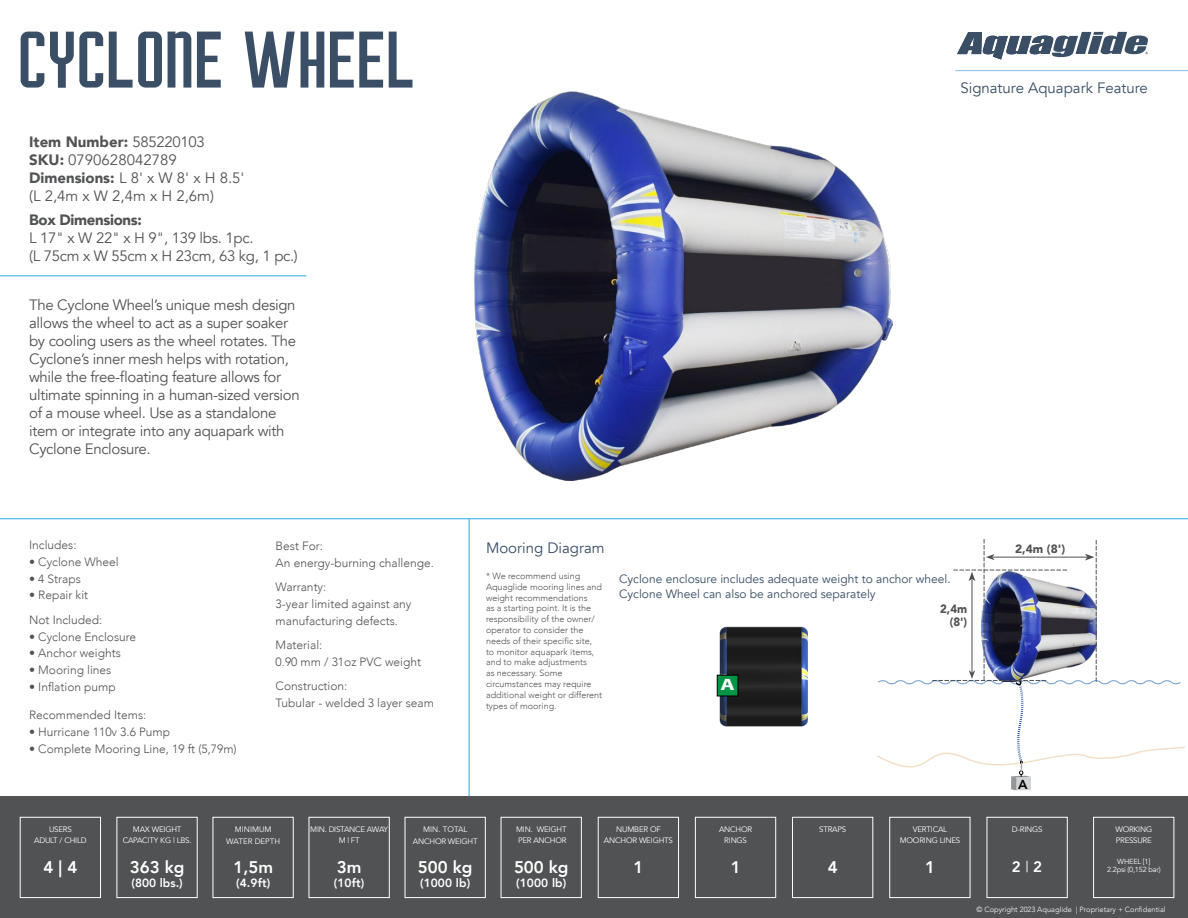
<style>
.page{position:relative;width:1188px;height:918px;background:#fff}
.page>*{position:absolute;margin:0;border:0;box-sizing:border-box;transform-origin:0 0}
.t1{font:93px "Courager";color:#3a4e66}
.t2{font:800 16.8px "Avenir";color:#fff}
.t3{font:700 16.5px "Myriad Pro";color:#fff;scale:1.32 1}
.t4{font:15px/18px "Avenir";letter-spacing:-.02em;color:#515254}
.t5{font:15px/18px "Avenir";color:#515254}
.t6{font:15px "Avenir";color:#3a4e66}
.t7{font:900 15px "Avenir";letter-spacing:-.02em;color:#515254}
.t8{font:800 15px "Avenir";color:#fff}
.t9{font:800 13.05px "Avenir";color:#000}
.t10{font:300 12px/16.8px "Avenir";color:#515254}
.t11{font:12px/14.4px "Avenir";color:#3a4e66}
.t12{font:900 12px/12.9px "Avenir";color:#515254;text-align:right;scale:.96 1}
.t13{font:900 12px "Avenir";color:#515254}
.t14{font:800 11.85px "Avenir";letter-spacing:.01em;color:#fff}
.t15{font:300 9px/10.8px "Avenir";color:#515254}
.t16{font:7.95px/10.8px "Avenir";letter-spacing:-.025em;color:#fff;text-align:center}
.t17{font:7.95px/11.4px "Avenir";color:#fff;text-align:center}
.t18{font:300 7.5px "Avenir";color:#fff}
.t19{font:7.35px/8.2px "Avenir";letter-spacing:-.025em;color:#fff;text-align:center}
.s1{font-weight:900}
.s2{font-weight:400}
</style>
<div class="page">
<div style="left:0;top:796px;width:1188px;height:122px;background:#515254"></div>
<hr style="left:955px;top:70px;width:233px;height:1px;background:#83bce7">
<hr style="left:0;top:275px;width:306px;height:1px;background:#27aae1">
<svg style="left:957px;top:32px;width:191px;height:28px"></svg>
<hr style="left:469px;top:519px;width:1px;height:277px;background:#27aae1">
<hr style="left:0;top:518px;width:1188px;height:1px;background:#27aae1">
<div style="left:212px;top:817px;width:82px;height:81px;border:1px solid #fff"></div>
<div style="left:405px;top:817px;width:81px;height:81px;border:1px solid #fff"></div>
<div style="left:501px;top:817px;width:81px;height:81px;border:1px solid #fff"></div>
<div style="left:598px;top:817px;width:81px;height:81px;border:1px solid #fff"></div>
<div style="left:695px;top:817px;width:81px;height:81px;border:1px solid #fff"></div>
<div style="left:792px;top:817px;width:81px;height:81px;border:1px solid #fff"></div>
<div style="left:889px;top:817px;width:82px;height:81px;border:1px solid #fff"></div>
<div style="left:20px;top:817px;width:81px;height:81px;border:1px solid #fff"></div>
<div style="left:116px;top:817px;width:82px;height:81px;border:1px solid #fff"></div>
<div style="left:1093px;top:817px;width:81px;height:81px;border:1px solid #fff"></div>
<div style="left:308px;top:817px;width:82px;height:81px;border:1px solid #fff"></div>
<div style="left:986px;top:817px;width:82px;height:81px;border:1px solid #fff"></div>
<img style="left:716px;top:626px;width:92px;height:101px">
<div style="left:717px;top:675px;width:21px;height:21px;background:#009445"></div>
<div style="left:717px;top:675px;width:21px;height:21px;border:1px solid #000"></div>
<img style="left:475px;top:91px;width:417px;height:389px">
<svg style="left:877px;top:539px;width:308px;height:251px"></svg>
<h1 class="t1" style="left:18px;top:11px;width:399px">CYCLONE WHEEL</h1>
<p class="t5" style="left:29px;top:133px;width:217px"><span class="s1">Item Number:</span> 585220103<br><span class="s1">SKU:</span> 0790628042789<br><span class="s1">Dimensions:</span> L 8' x W 8' x H 8.5' (L 2,4m x W 2,4m x H 2,6m)</p>
<p class="t7" style="left:29px;top:207px;width:114px">Box Dimensions:</p>
<p class="t4" style="left:29px;top:229px;width:270px">L 17" x W 22" x H 9", 139 lbs. 1pc.<br>(L 75cm x W 55cm x H 23cm, 63 kg, 1 pc.)</p>
<p class="t4" style="left:29px;top:296px;width:272px">The Cyclone Wheel’s unique mesh design allows the wheel to act as a super soaker by cooling users as the wheel rotates. The Cyclone’s inner mesh helps with rotation, while the free-floating feature allows for ultimate spinning in a human-sized version of a mouse wheel. Use as a standalone item or integrate into any aquapark with Cyclone Enclosure.</p>
<p class="t10" style="left:29px;top:536px;width:49px">Includes:</p>
<p class="t10" style="left:29px;top:553px;width:91px">• Cyclone Wheel</p>
<p class="t10" style="left:29px;top:570px;width:53px">• 4 Straps</p>
<p class="t10" style="left:29px;top:583px;width:75px;line-height:24.5px">• Repair kit<br>Not Included:</p>
<p class="t10" style="left:29px;top:628px;width:109px">• Cyclone Enclosure</p>
<p class="t10" style="left:29px;top:645px;width:93px">• Anchor weights</p>
<p class="t10" style="left:29px;top:662px;width:84px">• Mooring lines</p>
<p class="t10" style="left:29px;top:679px;width:88px">• Inflation pump</p>
<p class="t10" style="left:29px;top:707px;width:119px">Recommended Items:</p>
<p class="t10" style="left:29px;top:723px;width:143px">• Hurricane 110v 3.6 Pump</p>
<p class="t10" style="left:29px;top:740px;width:209px">• Complete Mooring Line, 19 ft (5,79m)</p>
<p class="t10" style="left:276px;top:537px;width:160px">Best For:<br>An energy-burning challenge.</p>
<p class="t10" style="left:276px;top:579px;width:137px">Warranty:<br>3-year limited against any manufacturing defects.</p>
<p class="t10" style="left:276px;top:637px;width:147px">Material:<br>0.90 mm / 31oz PVC weight</p>
<p class="t10" style="left:276px;top:678px;width:160px">Construction:<br>Tubular - welded 3 layer seam</p>
<p class="t6" style="left:960px;top:79px;width:189px">Signature Aquapark Feature</p>
<p class="t6" style="left:486px;top:539px;width:120px">Mooring Diagram</p>
<p class="t15" style="left:486px;top:571px;width:118px">* We recommend using<br>Aquaglide mooring lines and weight recommendations<br>as a starting point. It is the responsibility of the owner/ operator to consider the needs of their specific site, to monitor aquapark items, and to make adjustments<br>as necessary. Some circumstances may require additional weight or different types of mooring.</p>
<p class="t11" style="left:619px;top:572px;width:333px">Cyclone enclosure includes adequate weight to anchor wheel.<br>Cyclone Wheel can also be anchored separately</p>
<p class="t3" style="left:720px;top:674px;width:12px">A</p>
<p class="t12" style="left:940px;top:602px;width:30px">2,4m (8')</p>
<p class="t13" style="left:1015px;top:539px;width:51px">2,4m (8')</p>
<p class="t9" style="left:1018px;top:774px;width:11px">A</p>
<p class="t16" style="left:34px;top:824px;width:54px">USERS<br>ADULT / CHILD</p>
<p class="t16" style="left:123px;top:824px;width:70px">MAX WEIGHT<br>CAPACITY KG | LBS.</p>
<p class="t16" style="left:1116px;top:824px;width:38px;text-align:left">WORKING<br>PRESSURE</p>
<p class="t17" style="left:226px;top:824px;width:55px">MINIMUM<br>WATER DEPTH</p>
<p class="t16" style="left:413px;top:824px;width:66px;line-height:11.4px">MIN. TOTAL<br>ANCHOR WEIGHT</p>
<p class="t16" style="left:516px;top:824px;width:52px;text-align:left">MIN. WEIGHT<br>PER ANCHOR</p>
<p class="t16" style="left:604px;top:824px;width:71px">NUMBER OF<br>ANCHOR WEIGHTS</p>
<p class="t16" style="left:719px;top:824px;width:35px">ANCHOR<br>RINGS</p>
<p class="t16" style="left:819px;top:824px;width:29px">STRAPS</p>
<p class="t16" style="left:900px;top:824px;width:62px">VERTICAL<br>MOORING LINES</p>
<p class="t16" style="left:310px;top:824px;width:79px">MIN. DISTANCE AWAY<br>M | FT</p>
<p class="t16" style="left:1012px;top:824px;width:32px">D-RINGS</p>
<p class="t2" style="left:44px;top:854px;width:35px">4 | 4</p>
<p class="t2" style="left:130px;top:854px;width:56px">363 kg</p>
<p class="t2" style="left:633px;top:854px;width:11px">1</p>
<p class="t2" style="left:731px;top:854px;width:11px">1</p>
<p class="t2" style="left:828px;top:854px;width:11px">4</p>
<p class="t2" style="left:925px;top:854px;width:11px">1</p>
<p class="t8" style="left:1012px;top:855px;width:32px">2 <span class="s2">|</span> 2</p>
<p class="t14" style="left:132px;top:874px;width:53px">(800 lbs.)</p>
<p class="t2" style="left:418px;top:854px;width:56px">500 kg</p>
<p class="t14" style="left:420px;top:874px;width:52px">(1000 lb)</p>
<p class="t2" style="left:514px;top:854px;width:56px">500 kg</p>
<p class="t14" style="left:516px;top:874px;width:52px">(1000 lb)</p>
<p class="t2" style="left:337px;top:854px;width:26px">3m</p>
<p class="t14" style="left:334px;top:874px;width:32px">(10ft)</p>
<p class="t2" style="left:233px;top:854px;width:41px">1,5m</p>
<p class="t14" style="left:236px;top:874px;width:36px">(4.9ft)</p>
<p class="t19" style="left:1107px;top:857px;width:55px">WHEEL [1]<br>2.2psi (0,152 bar)</p>
<p class="t18" style="left:977px;top:905px;width:191px">© Copyright 2023 Aquaglide | Proprietary + Confidential</p>
</div>
